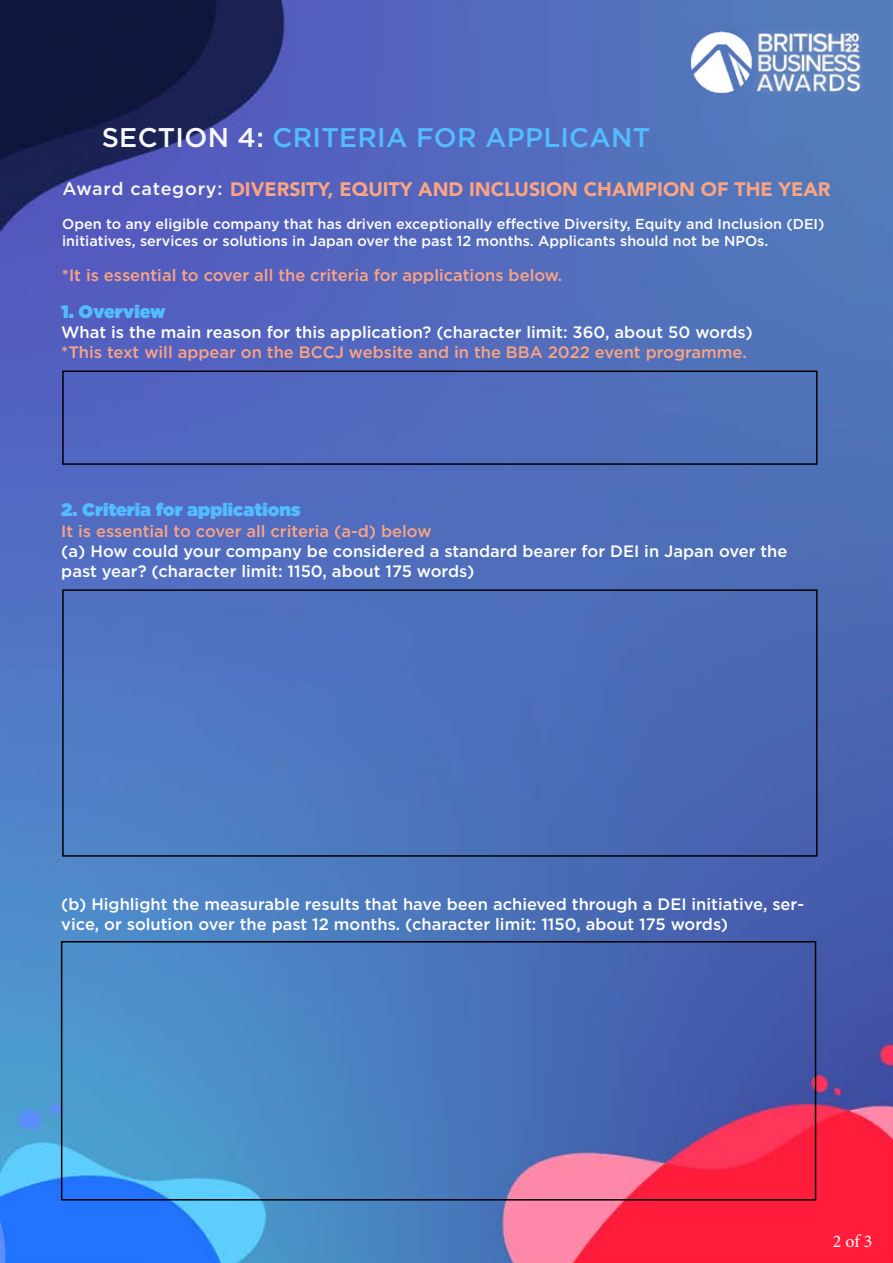
<style>
.page{position:relative;width:893px;height:1263px;background:#fff}
.page>*{position:absolute;margin:0;border:0;box-sizing:border-box;transform-origin:0 0}
.t1{font:500 27px "Gotham";letter-spacing:.01em;color:#53bcff}
.t2{font:900 19.5px "Avenir";color:#faa483}
.t3{font:900 18px "Gotham";color:#53bcff}
.t4{font:18px "Minion Pro";color:#fff}
.t5{font:500 16.5px/19.8px "Gotham";color:#fff}
.t6{font:500 16.5px "Gotham";color:#faa483}
.t7{font:500 14.4px/17.2px "Gotham";color:#fff}
.s1{color:#f9f9f9}
.s2{font-family:"Gotham";font-weight:500;font-size:18px;color:#f9f9f9}
</style>
<div class="page">
<img style="left:0;top:0;width:892px;height:1262px">
<img style="left:691px;top:27px;width:176px;height:70px">
<div style="left:62px;top:589px;width:756px;height:268px;border:2px solid #000"></div>
<div style="left:62px;top:370px;width:756px;height:95px;border:2px solid #000"></div>
<div style="left:61px;top:941px;width:755px;height:259px;border:2px solid #000"></div>
<h1 class="t1" style="left:102px;top:120px;width:550px"><span class="s1">SECTION 4:</span> CRITERIA FOR APPLICANT</h1>
<p class="t2" style="left:62px;top:172px;width:770px"><span class="s2">Award category:</span> DIVERSITY, EQUITY AND INCLUSION CHAMPION OF THE YEAR</p>
<p class="t7" style="left:62px;top:215px;width:764px">Open to any eligible company that has driven exceptionally effective Diversity, Equity and Inclusion (DEI) initiatives, services or solutions in Japan over the past 12 months. Applicants should not be NPOs.</p>
<p class="t6" style="left:62px;top:264px;width:502px">*It is essential to cover all the criteria for applications below.</p>
<p class="t3" style="left:61px;top:299px;width:106px">1. Overview</p>
<p class="t5" style="left:61px;top:322px;width:693px">What is the main reason for this application? (character limit: 360, about 50 words)</p>
<p class="t6" style="left:61px;top:341px;width:687px">*This text will appear on the BCCJ website and in the BBA 2022 event programme.</p>
<p class="t3" style="left:61px;top:496px;width:241px">2. Criteria for applications</p>
<p class="t6" style="left:61px;top:520px;width:372px">It is essential to cover all criteria (a-d) below</p>
<p class="t5" style="left:61px;top:541px;width:728px">(a) How could your company be considered a standard bearer for DEI in Japan over the past year? (character limit: 1150, about 175 words)</p>
<p class="t5" style="left:61px;top:894px;width:744px">(b) Highlight the measurable results that have been achieved through a DEI initiative, ser&shy;vice, or solution over the past 12 months. (character limit: 1150, about 175 words)</p>
<p class="t4" style="left:833px;top:1229px;width:41px">2 of 3</p>
</div>
